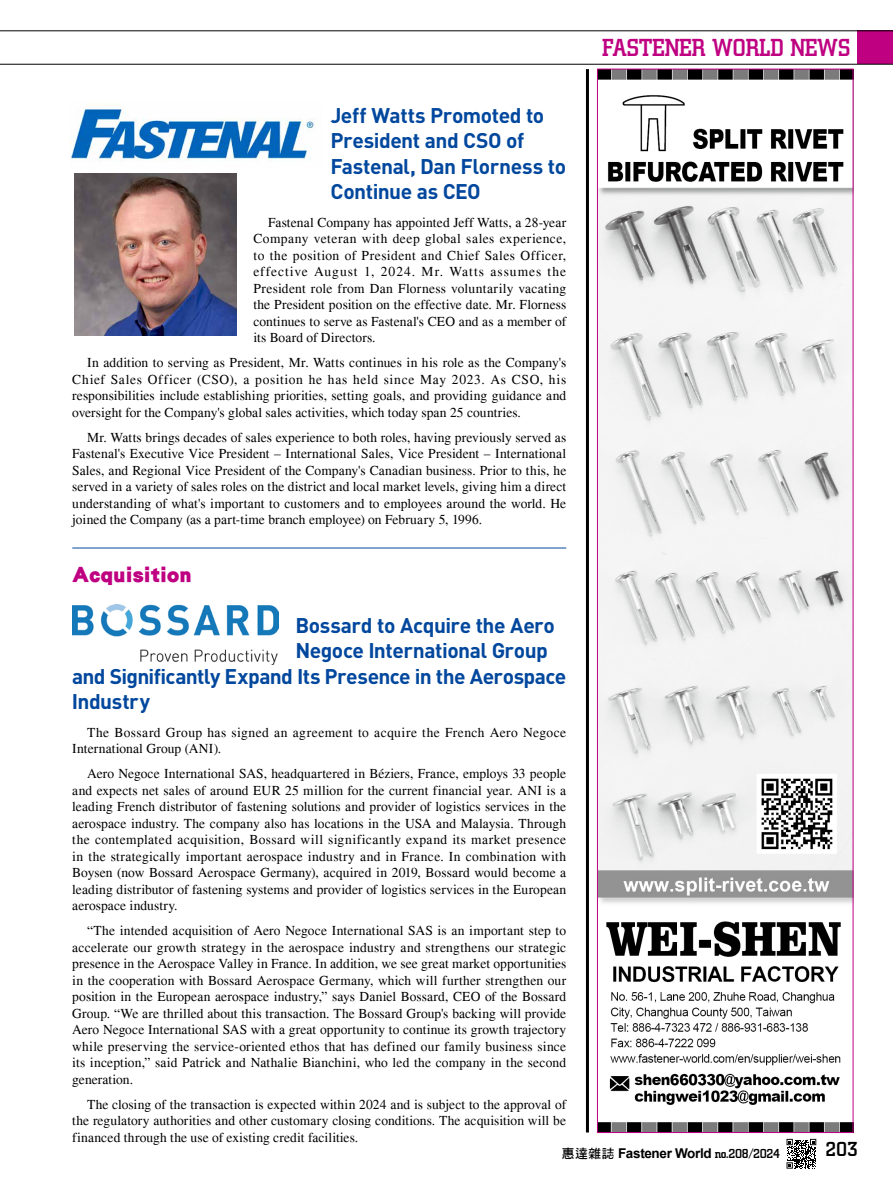
<style>
.page{position:relative;width:893px;height:1191px;background:#fff}
.page>*{position:absolute;margin:0;border:0;box-sizing:border-box;transform-origin:0 0}
.t1{font:500 25.5px "City D";letter-spacing:-.025em;color:#be0081}
.t2{font:22.5px "DF Hei Std W12";letter-spacing:-.01em;color:#be0081}
.t3{font:700 21px/25.5px "DIN Pro";letter-spacing:-.025em;color:#00479d}
.t4{font:500 21px "City D";color:#000}
.t5{font:13.5px/16.5px "Times";letter-spacing:.01em;color:#000;text-align:justify}
.t6{font:13.5px/16.5px "Times";letter-spacing:.03em;color:#000}
.t7{font:700 13.5px "Arial";letter-spacing:-.025em;color:#000}
.s1{font-family:"DF Hei Std W7";font-weight:400;font-size:12.75px}
.s2{font-family:"City D";font-weight:500}
</style>
<div class="page">
<div style="left:857px;top:31px;width:36px;height:33px;background:#be0081"></div>
<hr style="left:0;top:64px;width:893px;height:1px;background:#000">
<hr style="left:0;top:31px;width:893px;height:1px;background:#000">
<svg style="left:786px;top:1138px;width:30px;height:30px"></svg>
<hr style="left:72px;top:547px;width:494px;height:1px;background:#00479d">
<img style="left:70px;top:109px;width:248px;height:53px">
<img style="left:74px;top:173px;width:162px;height:162px">
<img style="left:72px;top:604px;width:207px;height:60px">
<hr style="left:586px;top:69px;width:3px;height:1063px;background:#000">
<img style="left:599px;top:71px;width:252px;height:1060px">
<h1 class="t1" style="left:602px;top:34px;width:250px">FASTENER WORLD NEWS</h1>
<h3 class="t3" style="left:330px;top:102px;width:237px">Jeff Watts Promoted to<br>President and CSO of<br>Fastenal, Dan Florness to<br>Continue as CEO</h3>
<p class="t5" style="left:253px;top:214px;width:314px;text-indent:15px">Fastenal Company has appointed Jeff Watts, a 28-year Company veteran with deep global sales experience, to the position of President and Chief Sales Officer, effective August 1, 2024. Mr. Watts assumes the President role from Dan Florness voluntarily vacating the President position on the effective date. Mr. Florness continues to serve as Fastenal's CEO and as a member of its Board of Directors.</p>
<p class="t5" style="left:72px;top:354px;width:495px;text-indent:15px">In addition to serving as President, Mr. Watts continues in his role as the Company's Chief Sales Officer (CSO), a position he has held since May 2023. As CSO, his responsibilities include establishing priorities, setting goals, and providing guidance and oversight for the Company's global sales activities, which today span 25 countries.</p>
<p class="t5" style="left:72px;top:429px;width:496px;text-indent:15px">Mr. Watts brings decades of sales experience to both roles, having previously served as Fastenal's Executive Vice President – International Sales, Vice President – International Sales, and Regional Vice President of the Company's Canadian business. Prior to this, he served in a variety of sales roles on the district and local market levels, giving him a direct understanding of what's important to customers and to employees around the world. He joined the Company (as a part-time branch employee) on February 5, 1996.</p>
<h2 class="t2" style="left:72px;top:562px;width:121px">Acquisition</h2>
<h3 class="t3" style="left:295px;top:611px;width:261px">Bossard to Acquire the Aero</h3>
<h3 class="t3" style="left:295px;top:637px;width:254px">Negoce International Group</h3>
<h3 class="t3" style="left:72px;top:662px;width:496px">and Significantly Expand Its Presence in the Aerospace</h3>
<h3 class="t3" style="left:72px;top:688px;width:80px">Industry</h3>
<p class="t6" style="left:72px;top:724px;width:495px;text-indent:15px">The Bossard Group has signed an agreement to acquire the French Aero Negoce<br>International Group (ANI).</p>
<p class="t5" style="left:72px;top:765px;width:495px;text-indent:15px">Aero Negoce International SAS, headquartered in Béziers, France, employs 33 people and expects net sales of around EUR 25 million for the current financial year. ANI is a leading French distributor of fastening solutions and provider of logistics services in the aerospace industry. The company also has locations in the USA and Malaysia. Through the contemplated acquisition, Bossard will significantly expand its market presence in the strategically important aerospace industry and in France. In combination with Boysen (now Bossard Aerospace Germany), acquired in 2019, Bossard would become a leading distributor of fastening systems and provider of logistics services in the European aerospace industry.</p>
<p class="t5" style="left:72px;top:922px;width:496px;text-indent:15px">“The intended acquisition of Aero Negoce International SAS is an important step to accelerate our growth strategy in the aerospace industry and strengthens our strategic presence in the Aerospace Valley in France. In addition, we see great market opportunities in the cooperation with Bossard Aerospace Germany, which will further strengthen our position in the European aerospace industry,” says Daniel Bossard, CEO of the Bossard Group. “We are thrilled about this transaction. The Bossard Group's backing will provide Aero Negoce International SAS with a great opportunity to continue its growth trajectory while preserving the service-oriented ethos that has defined our family business since its inception,” said Patrick and Nathalie Bianchini, who led the company in the second generation.</p>
<p class="t5" style="left:72px;top:1095px;width:495px;text-indent:15px">The closing of the transaction is expected within 2024 and is subject to the approval of the regulatory authorities and other customary closing conditions. The acquisition will be financed through the use of existing credit facilities.</p>
<p class="t7" style="left:562px;top:1143px;width:220px"><span class="s1">惠達雜誌</span> Fastener World <span class="s2">no.208/2024</span></p>
<h3 class="t4" style="left:825px;top:1138px;width:34px">203</h3>
</div>
